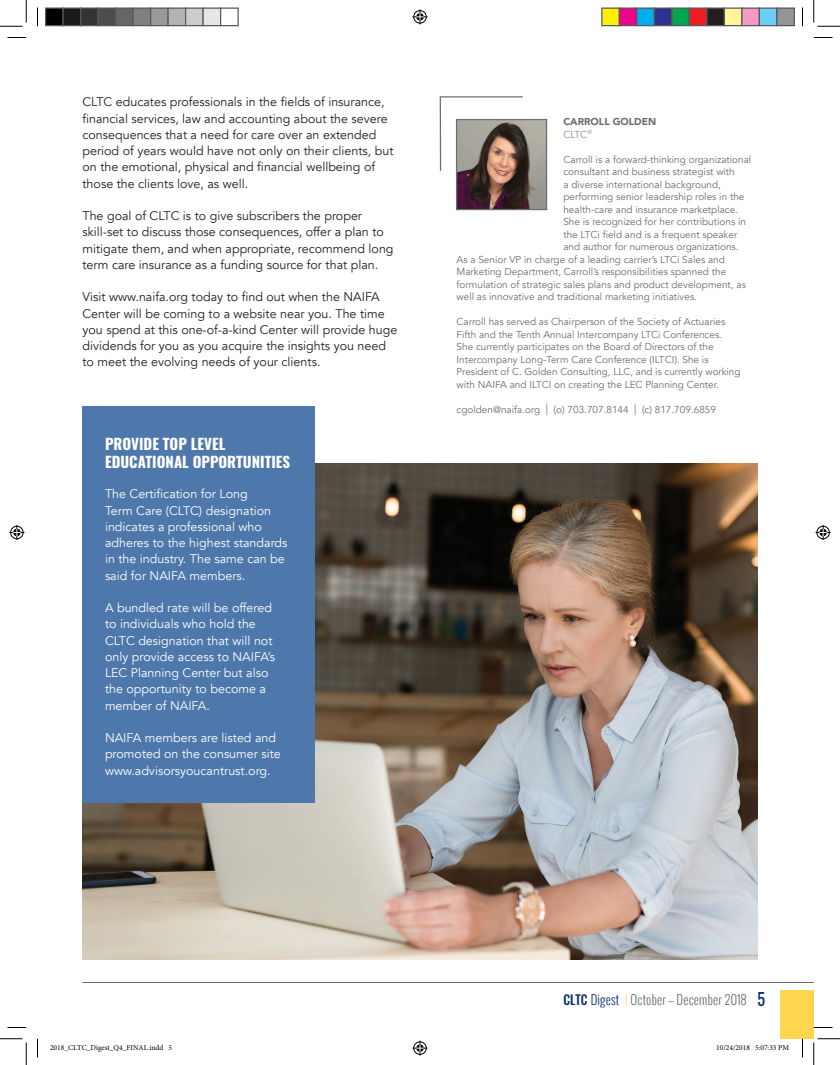
<style>
.page{position:relative;width:840px;height:1065px;background:#fff}
.page>*{position:absolute;margin:0;border:0;box-sizing:border-box;transform-origin:0 0}
.t1{font:15.75px "Oswald";color:#0b3270;scale:.95 1}
.t2{font:700 15px/18.8px "Oswald";color:#fff}
.t3{font:300 13.12px "Oswald";letter-spacing:.02em;color:#6c6d70;scale:.95 1}
.t4{font:12.5px/16.2px "Avenir";color:#231f20}
.t5{font:12.5px/16.2px "Avenir";color:#fff}
.t6{font:10px/12.5px "Avenir";color:#6c6d70}
.t7{font:900 10px "Avenir";color:#6c6d70}
.t8{font:10px "Avenir";color:#87898c}
.t9{font:7.5px "Minion Pro";color:#000}
.s1{font-size:15px}
.s2{font-weight:500;color:#0b3270}
.s3{color:#0b3270}
.s4{color:#fed64d}
</style>
<div class="page">
<img style="left:83px;top:463px;width:674px;height:497px">
<div style="left:780px;top:991px;width:34px;height:48px;background:#fed64d"></div>
<div style="left:82px;top:406px;width:233px;height:396px;background:#4e78ab"></div>
<img style="left:458px;top:121px;width:87px;height:87px">
<div style="left:456px;top:119px;width:91px;height:91px;border:1px solid #6c6d70"></div>
<svg style="left:439px;top:96px;width:85px;height:76px"></svg>
<hr style="left:82px;top:982px;width:732px;height:1px;background:#6c6d70">
<svg style="left:8px;top:37px;width:18px;height:1px"></svg>
<svg style="left:814px;top:37px;width:18px;height:1px"></svg>
<svg style="left:8px;top:1027px;width:18px;height:1px"></svg>
<svg style="left:814px;top:1027px;width:18px;height:1px"></svg>
<svg style="left:37px;top:8px;width:1px;height:18px"></svg>
<svg style="left:37px;top:1039px;width:1px;height:19px"></svg>
<svg style="left:802px;top:8px;width:1px;height:18px"></svg>
<svg style="left:802px;top:1039px;width:1px;height:19px"></svg>
<svg style="left:0;top:0;width:27px;height:27px"></svg>
<svg style="left:0;top:1039px;width:27px;height:26px"></svg>
<svg style="left:814px;top:0;width:26px;height:27px"></svg>
<svg style="left:814px;top:1039px;width:26px;height:26px"></svg>
<svg style="left:412px;top:9px;width:16px;height:15px"></svg>
<svg style="left:412px;top:1041px;width:16px;height:15px"></svg>
<svg style="left:9px;top:525px;width:15px;height:15px"></svg>
<svg style="left:816px;top:525px;width:15px;height:15px"></svg>
<div style="left:46px;top:8px;width:17px;height:18px;background:#000"></div>
<div style="left:45px;top:8px;width:19px;height:18px;border:1px solid #595959"></div>
<div style="left:63px;top:8px;width:18px;height:18px;background:#1a1a1a"></div>
<div style="left:62px;top:8px;width:19px;height:18px;border:1px solid #595959"></div>
<div style="left:81px;top:8px;width:17px;height:18px;background:#333"></div>
<div style="left:80px;top:8px;width:19px;height:18px;border:1px solid #595959"></div>
<div style="left:98px;top:8px;width:18px;height:18px;background:#4d4d4d"></div>
<div style="left:98px;top:8px;width:18px;height:18px;border:1px solid #595959"></div>
<div style="left:116px;top:8px;width:17px;height:18px;background:#666"></div>
<div style="left:115px;top:8px;width:19px;height:18px;border:1px solid #595959"></div>
<div style="left:133px;top:8px;width:18px;height:18px;background:#808080"></div>
<div style="left:132px;top:8px;width:19px;height:18px;border:1px solid #595959"></div>
<div style="left:151px;top:8px;width:17px;height:18px;background:#999"></div>
<div style="left:150px;top:8px;width:19px;height:18px;border:1px solid #595959"></div>
<div style="left:168px;top:8px;width:18px;height:18px;background:#b3b3b3"></div>
<div style="left:168px;top:8px;width:18px;height:18px;border:1px solid #595959"></div>
<div style="left:186px;top:8px;width:17px;height:18px;background:#ccc"></div>
<div style="left:185px;top:8px;width:19px;height:18px;border:1px solid #595959"></div>
<div style="left:203px;top:8px;width:18px;height:18px;background:#e6e6e6"></div>
<div style="left:202px;top:8px;width:19px;height:18px;border:1px solid #595959"></div>
<div style="left:220px;top:8px;width:19px;height:18px;border:1px solid #595959"></div>
<div style="left:602px;top:8px;width:17px;height:18px;background:#fff101"></div>
<div style="left:601px;top:8px;width:19px;height:18px;border:1px solid #595959"></div>
<div style="left:619px;top:8px;width:18px;height:18px;background:#ed028c"></div>
<div style="left:619px;top:8px;width:19px;height:18px;border:1px solid #595959"></div>
<div style="left:637px;top:8px;width:17px;height:18px;background:#00aeef"></div>
<div style="left:636px;top:8px;width:19px;height:18px;border:1px solid #595959"></div>
<div style="left:654px;top:8px;width:18px;height:18px;background:#2e3092"></div>
<div style="left:654px;top:8px;width:18px;height:18px;border:1px solid #595959"></div>
<div style="left:672px;top:8px;width:17px;height:18px;background:#00a54f"></div>
<div style="left:671px;top:8px;width:19px;height:18px;border:1px solid #595959"></div>
<div style="left:689px;top:8px;width:18px;height:18px;background:#ee1d23"></div>
<div style="left:689px;top:8px;width:19px;height:18px;border:1px solid #595959"></div>
<div style="left:707px;top:8px;width:17px;height:18px;background:#231f20"></div>
<div style="left:706px;top:8px;width:19px;height:18px;border:1px solid #595959"></div>
<div style="left:724px;top:8px;width:18px;height:18px;background:#fff79a"></div>
<div style="left:724px;top:8px;width:18px;height:18px;border:1px solid #595959"></div>
<div style="left:742px;top:8px;width:17px;height:18px;background:#f499c2"></div>
<div style="left:741px;top:8px;width:19px;height:18px;border:1px solid #595959"></div>
<div style="left:759px;top:8px;width:18px;height:18px;background:#6bcff6"></div>
<div style="left:759px;top:8px;width:19px;height:18px;border:1px solid #595959"></div>
<div style="left:777px;top:8px;width:17px;height:18px;background:#939598"></div>
<div style="left:776px;top:8px;width:19px;height:18px;border:1px solid #595959"></div>
<p class="t4" style="left:82px;top:94px;width:313px">CLTC educates professionals in the fields of insurance, financial services, law and accounting about the severe consequences that a need for care over an extended period of years would have not only on their clients, but on the emotional, physical and financial wellbeing of those the clients love, as well.</p>
<p class="t4" style="left:82px;top:208px;width:313px">The goal of CLTC is to give subscribers the proper skill-set to discuss those consequences, offer a plan to mitigate them, and when appropriate, recommend long term care insurance as a funding source for that plan.</p>
<p class="t4" style="left:82px;top:289px;width:316px">Visit www.naifa.org today to find out when the NAIFA Center will be coming to a website near you. The time you spend at this one-of-a-kind Center will provide huge dividends for you as you acquire the insights you need to meet the evolving needs of your clients.</p>
<p class="t2" style="left:105px;top:435px;width:187px">PROVIDE TOP LEVEL<br>EDUCATIONAL OPPORTUNITIES</p>
<p class="t5" style="left:105px;top:486px;width:184px">The Certification for Long<br>Term Care (CLTC) designation indicates a professional who adheres to the highest standards in the industry. The same can be said for NAIFA members.</p>
<p class="t5" style="left:105px;top:600px;width:172px">A bundled rate will be offered to individuals who hold the<br>CLTC designation that will not only provide access to NAIFA’s<br>LEC Planning Center but also the opportunity to become a member of NAIFA.</p>
<p class="t5" style="left:105px;top:730px;width:177px">NAIFA members are listed and promoted on the consumer site www.advisorsyoucantrust.org.</p>
<p class="t7" style="left:563px;top:113px;width:94px">CARROLL GOLDEN</p>
<p class="t8" style="left:563px;top:128px;width:30px">CLTC<sup>®</sup></p>
<p class="t6" style="left:563px;top:153px;width:189px">Carroll is a forward-thinking organizational</p>
<p class="t6" style="left:563px;top:165px;width:173px">consultant and business strategist with</p>
<p class="t6" style="left:563px;top:178px;width:159px">a diverse international background,</p>
<p class="t6" style="left:563px;top:190px;width:183px">performing senior leadership roles in the</p>
<p class="t6" style="left:563px;top:203px;width:176px">health-care and insurance marketplace.</p>
<p class="t6" style="left:563px;top:215px;width:184px">She is recognized for her contributions in</p>
<p class="t6" style="left:563px;top:228px;width:175px">the LTCi field and is a frequent speaker</p>
<p class="t6" style="left:563px;top:240px;width:177px">and author for numerous organizations.</p>
<p class="t6" style="left:457px;top:253px;width:270px">As a Senior VP in charge of a leading carrier’s LTCi Sales and</p>
<p class="t6" style="left:457px;top:265px;width:271px">Marketing Department, Carroll’s responsibilities spanned the</p>
<p class="t6" style="left:457px;top:278px;width:291px">formulation of strategic sales plans and product development, as</p>
<p class="t6" style="left:457px;top:290px;width:242px">well as innovative and traditional marketing initiatives.</p>
<p class="t6" style="left:457px;top:315px;width:285px">Carroll has served as Chairperson of the Society of Actuaries Fifth and the Tenth Annual Intercompany LTCi Conferences.<br>She currently participates on the Board of Directors of the Intercompany Long-Term Care Conference (ILTCI). She is President of C. Golden Consulting, LLC, and is currently working with NAIFA and ILTCI on creating the LEC Planning Center.</p>
<p class="t6" style="left:457px;top:403px;width:261px">cgolden@naifa.org <span class="s1">|</span> (o) 703.707.8144 <span class="s1">|</span> (c) 817.709.6859</p>
<p class="t3" style="left:563px;top:990px;width:195px"><span class="s2">CLTC</span> <span class="s3">Digest</span> <span class="s4">|</span> October-December 2018</p>
<p class="t1" style="left:758px;top:987px;width:10px">5</p>
<p class="t9" style="left:50px;top:1043px;width:124px">2018_CLTC_Digest_Q4_FINAL.indd 5</p>
<p class="t9" style="left:716px;top:1043px;width:74px">10/24/2018 5:07:33 PM</p>
</div>
